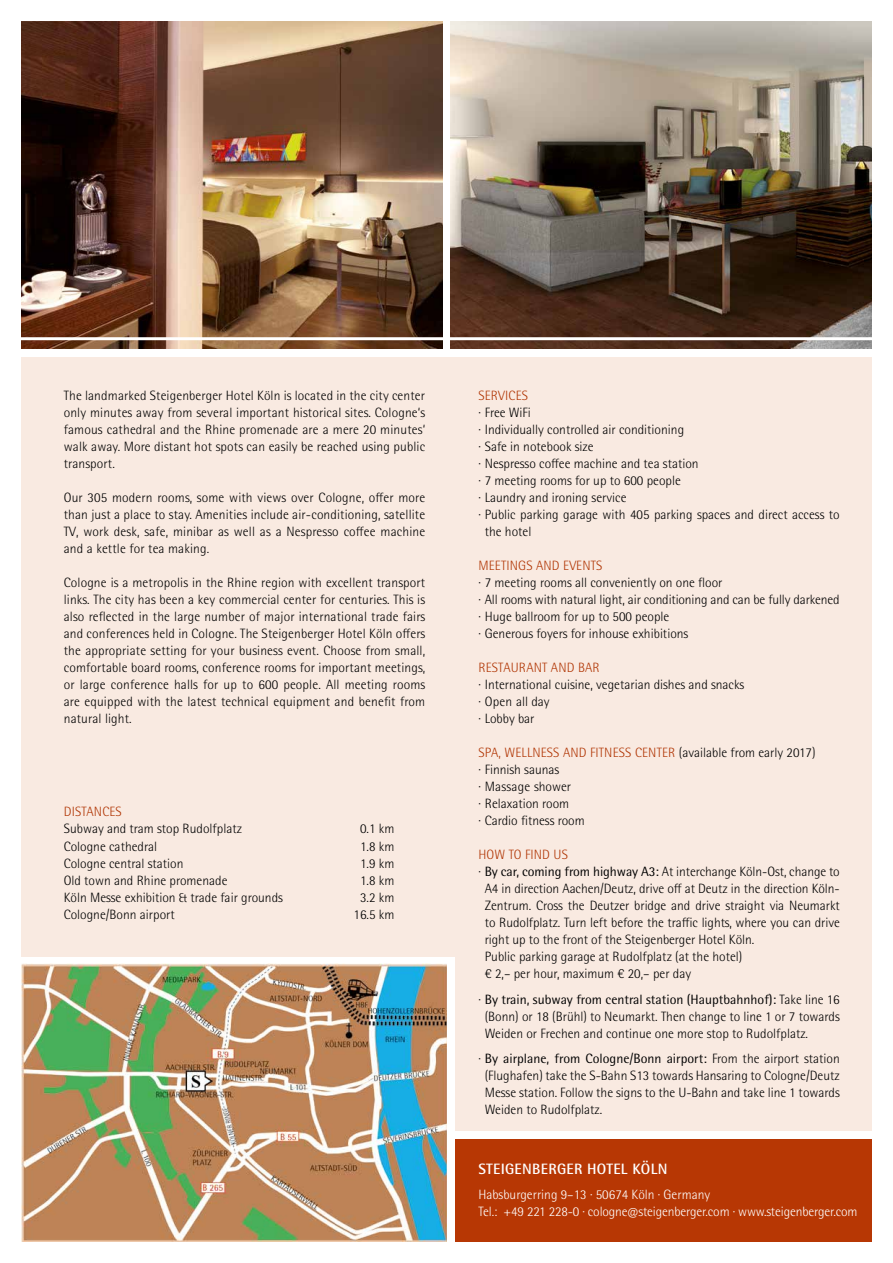
<style>
.page{position:relative;width:893px;height:1263px;background:#fff}
.page>*{position:absolute;margin:0;border:0;box-sizing:border-box;transform-origin:0 0}
.t1{font:700 15px "Rotis Semi Sans W1 G";letter-spacing:.02em;color:#fff}
.t2{font:300 13.5px/17px "Rotis Semi Sans W1 G";color:#000;text-align:justify}
.t3{font:300 13.5px/17px "Rotis Semi Sans W1 G";letter-spacing:-.01em;color:#fff}
.t4{font:300 13.5px "Rotis Semi Sans W1 G";letter-spacing:.01em;color:#b13706}
.s1{color:#b13706}
.s2{font-weight:400}
</style>
<div class="page">
<div style="left:21px;top:357px;width:851px;height:600px;background:#f9eae1"></div>
<img style="left:21px;top:21px;width:421px;height:328px">
<img style="left:451px;top:21px;width:421px;height:328px">
<hr style="left:11px;top:337px;width:871px;height:3px;background:#fff">
<div style="left:455px;top:953px;width:417px;height:178px;background:#f9eae1"></div>
<div style="left:455px;top:1140px;width:417px;height:102px;background:#b73704"></div>
<img style="left:21px;top:963px;width:425px;height:279px">
<p class="t2" style="left:64px;top:387px;width:363px">The landmarked Steigenberger Hotel Köln is located in the city center only minutes away from several important historical sites. Cologne‘s famous cathedral and the Rhine promenade are a mere 20 minutes‘ walk away. More distant hot spots can easily be reached using public transport.</p>
<p class="t2" style="left:64px;top:489px;width:363px">Our 305 modern rooms, some with views over Cologne, offer more than just a place to stay. Amenities include air-conditioning, satellite TV, work desk, safe, minibar as well as a Nespresso coffee machine and a kettle for tea making.</p>
<p class="t2" style="left:64px;top:574px;width:363px">Cologne is a metropolis in the Rhine region with excellent transport links. The city has been a key commercial center for centuries. This is also reflected in the large number of major international trade fairs and conferences held in Cologne. The Steigenberger Hotel Köln offers the appropriate setting for your business event. Choose from small, comfortable board rooms, conference rooms for important meetings, or large conference halls for up to 600 people. All meeting rooms are equipped with the latest technical equipment and benefit from natural light.</p>
<p class="t4" style="left:64px;top:804px;width:60px">DISTANCES</p>
<p class="t2" style="left:64px;top:821px;width:180px">Subway and tram stop Rudolfplatz</p>
<p class="t2" style="left:360px;top:821px;width:36px">0.1 km</p>
<p class="t2" style="left:64px;top:838px;width:95px">Cologne cathedral</p>
<p class="t2" style="left:360px;top:838px;width:36px">1.8 km</p>
<p class="t2" style="left:64px;top:855px;width:121px">Cologne central station</p>
<p class="t2" style="left:360px;top:855px;width:36px">1.9 km</p>
<p class="t2" style="left:64px;top:872px;width:165px">Old town and Rhine promenade</p>
<p class="t2" style="left:360px;top:872px;width:36px">1.8 km</p>
<p class="t2" style="left:64px;top:889px;width:221px">Köln Messe exhibition &amp; trade fair grounds</p>
<p class="t2" style="left:360px;top:889px;width:36px">3.2 km</p>
<p class="t2" style="left:64px;top:906px;width:113px">Cologne/Bonn airport</p>
<p class="t2" style="left:354px;top:906px;width:42px">16.5 km</p>
<p class="t4" style="left:478px;top:387px;width:51px">SERVICES</p>
<p class="t2" style="left:478px;top:404px;width:54px">· Free WiFi</p>
<p class="t2" style="left:478px;top:421px;width:207px">· Individually controlled air conditioning</p>
<p class="t2" style="left:478px;top:438px;width:117px">· Safe in notebook size</p>
<p class="t2" style="left:478px;top:455px;width:222px">· Nespresso coffee machine and tea station</p>
<p class="t2" style="left:478px;top:472px;width:204px">· 7 meeting rooms for up to 600 people</p>
<p class="t2" style="left:478px;top:489px;width:150px">· Laundry and ironing service</p>
<p class="t2" style="left:478px;top:506px;width:363px">· Public parking garage with 405 parking spaces and direct access to</p>
<p class="t2" style="left:485px;top:523px;width:48px">the hotel</p>
<p class="t4" style="left:478px;top:558px;width:126px">MEETINGS AND EVENTS</p>
<p class="t2" style="left:478px;top:574px;width:363px;text-align:left">· 7 meeting rooms all conveniently on one floor<br>· All rooms with natural light, air conditioning and can be fully darkened · Huge ballroom for up to 500 people<br>· Generous foyers for inhouse exhibitions</p>
<p class="t4" style="left:478px;top:660px;width:123px">RESTAURANT AND BAR</p>
<p class="t2" style="left:478px;top:676px;width:267px;text-align:left">· International cuisine, vegetarian dishes and snacks · Open all day<br>· Lobby bar</p>
<p class="t2" style="left:478px;top:744px;width:339px;text-align:left"><span class="s1">SPA, WELLNESS AND FITNESS CENTER</span> (available from early 2017) · Finnish saunas<br>· Massage shower<br>· Relaxation room<br>· Cardio fitness room</p>
<p class="t4" style="left:478px;top:847px;width:91px">HOW TO FIND US</p>
<p class="t2" style="left:478px;top:863px;width:363px">· <span class="s2">By car, coming from highway A3:</span> At interchange Köln-Ost, change to</p>
<p class="t2" style="left:485px;top:880px;width:357px">A4 in direction Aachen/Deutz, drive off at Deutz in the direction Köln-</p>
<p class="t2" style="left:485px;top:897px;width:357px">Zentrum. Cross the Deutzer bridge and drive straight via Neumarkt</p>
<p class="t2" style="left:485px;top:914px;width:357px">to Rudolfplatz. Turn left before the traffic lights, where you can drive</p>
<p class="t2" style="left:485px;top:931px;width:271px">right up to the front of the Steigenberger Hotel Köln.</p>
<p class="t2" style="left:485px;top:948px;width:259px">Public parking garage at Rudolfplatz (at the hotel)</p>
<p class="t2" style="left:485px;top:965px;width:208px">€ 2,– per hour, maximum € 20,– per day</p>
<p class="t2" style="left:485px;top:991px;width:357px;text-indent:-6px">· <span class="s2">By train, subway from central station (Hauptbahnhof):</span> Take line 16 (Bonn) or 18 (Brühl) to Neumarkt. Then change to line 1 or 7 towards Weiden or Frechen and continue one more stop to Rudolfplatz.</p>
<p class="t2" style="left:485px;top:1050px;width:357px;text-indent:-6px">· <span class="s2">By airplane, from Cologne/Bonn airport:</span> From the airport station (Flughafen) take the S-Bahn S13 towards Hansaring to Cologne/Deutz Messe station. Follow the signs to the U-Bahn and take line 1 towards Weiden to Rudolfplatz.</p>
<p class="t1" style="left:478px;top:1159px;width:191px">STEIGENBERGER HOTEL KÖLN</p>
<p class="t3" style="left:478px;top:1186px;width:381px">Habsburgerring 9–13 · 50674 Köln · Germany<br>Tel.: +49 221 228-0 · cologne@steigenberger.com · www.steigenberger.com</p>
</div>
